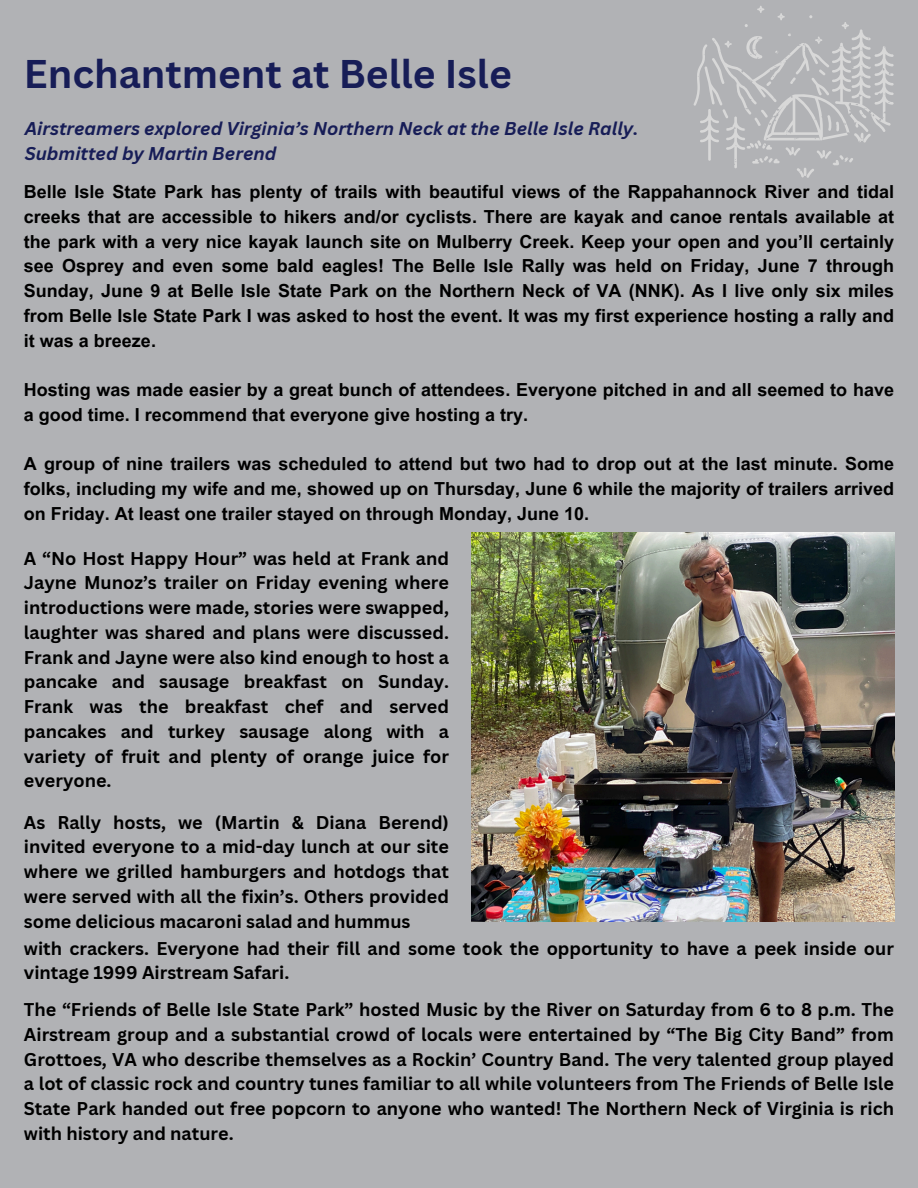
<style>
.page{position:relative;width:918px;height:1188px;background:#b1b2b5}
.page>*{position:absolute;margin:0;border:0;box-sizing:border-box;transform-origin:0 0}
.t1{font:700 39px "Canva Sans";color:#171d57}
.t2{font:700 18px/24.8px "Canva Sans";color:#000;text-align:justify}
.t3{font:700 18px/24.8px "Arial MT Pro";color:#000;text-align:justify}
.t4{font:italic 700 18px "Canva Sans";color:#171d57}
</style>
<div class="page">
<img style="left:471px;top:533px;width:423px;height:389px">
<svg style="left:693px;top:6px;width:201px;height:172px"></svg>
<h1 class="t1" style="left:24px;top:47px;width:489px">Enchantment at Belle Isle</h1>
<p class="t4" style="left:25px;top:116px;width:615px">Airstreamers explored Virginia’s Northern Neck at the Belle Isle Rally.</p>
<p class="t4" style="left:25px;top:141px;width:253px">Submitted by Martin Berend</p>
<p class="t3" style="left:24px;top:182px;width:872px">Belle Isle State Park has plenty of trails with beautiful views of the Rappahannock River and tidal creeks that are accessible to hikers and/or cyclists. There are kayak and canoe rentals available at the park with a very nice kayak launch site on Mulberry Creek. Keep your open and you’ll certainly see Osprey and even some bald eagles! The Belle Isle Rally was held on Friday, June 7 through Sunday, June 9 at Belle Isle State Park on the Northern Neck of VA (NNK). As I live only six miles from Belle Isle State Park I was asked to host the event. It was my first experience hosting a rally and it was a breeze.</p>
<p class="t3" style="left:24px;top:380px;width:872px">Hosting was made easier by a great bunch of attendees. Everyone pitched in and all seemed to have a good time. I recommend that everyone give hosting a try.</p>
<p class="t3" style="left:24px;top:454px;width:872px">A group of nine trailers was scheduled to attend but two had to drop out at the last minute. Some folks, including my wife and me, showed up on Thursday, June 6 while the majority of trailers arrived on Friday. At least one trailer stayed on through Monday, June 10.</p>
<p class="t2" style="left:24px;top:545px;width:427px">A “No Host Happy Hour” was held at Frank and Jayne Munoz’s trailer on Friday evening where introductions were made, stories were swapped, laughter was shared and plans were discussed.<br>Frank and Jayne were also kind enough to host a pancake and sausage breakfast on Sunday.<br>Frank was the breakfast chef and served pancakes and turkey sausage along with a variety of fruit and plenty of orange juice for everyone.</p>
<p class="t2" style="left:24px;top:809px;width:427px">As Rally hosts, we (Martin &amp; Diana Berend) invited everyone to a mid-day lunch at our site where we grilled hamburgers and hotdogs that were served with all the fixin’s. Others provided some delicious macaroni salad and hummus</p>
<p class="t2" style="left:24px;top:935px;width:872px">with crackers. Everyone had their fill and some took the opportunity to have a peek inside our vintage 1999 Airstream Safari.</p>
<p class="t2" style="left:24px;top:997px;width:872px">The “Friends of Belle Isle State Park” hosted Music by the River on Saturday from 6 to 8 p.m. The Airstream group and a substantial crowd of locals were entertained by “The Big City Band” from Grottoes, VA who describe themselves as a Rockin’ Country Band. The very talented group played a lot of classic rock and country tunes familiar to all while volunteers from The Friends of Belle Isle State Park handed out free popcorn to anyone who wanted! The Northern Neck of Virginia is rich with history and nature.</p>
</div>
